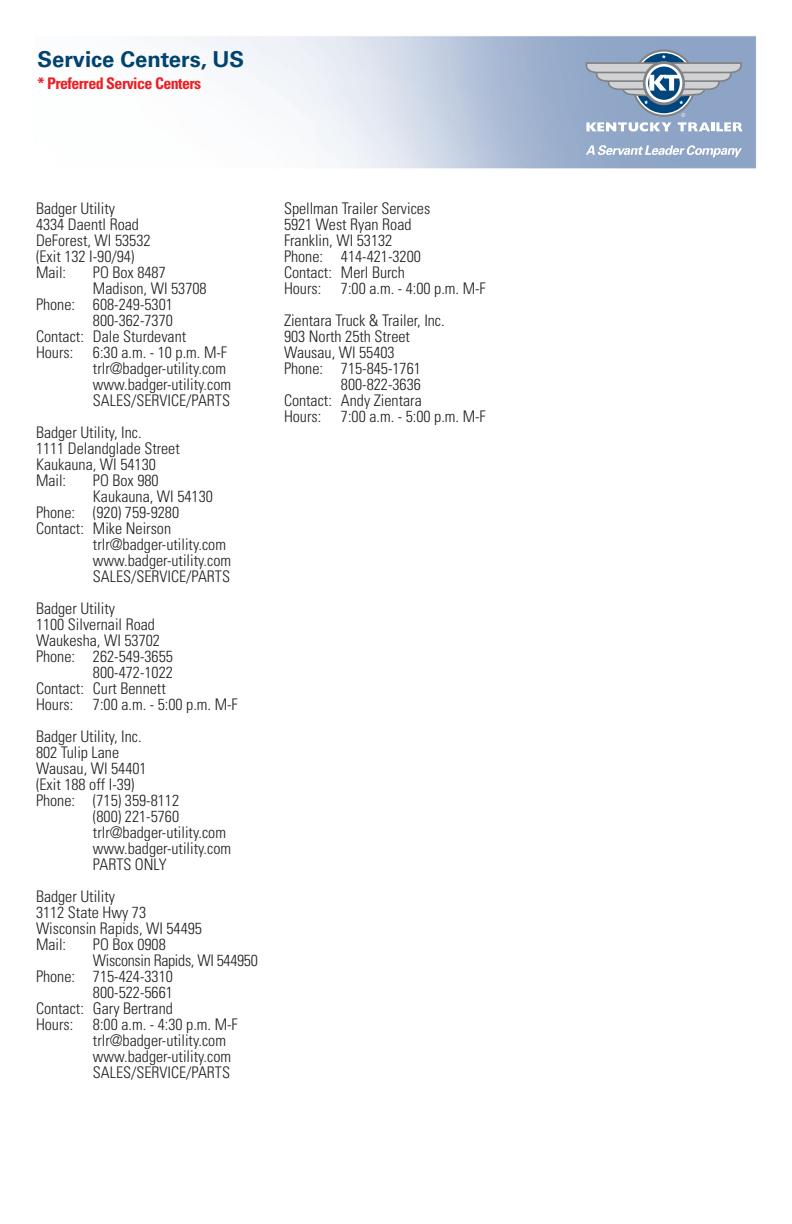
<style>
.page{position:relative;width:792px;height:1224px;background:#fff}
.page>*{position:absolute;margin:0;border:0;box-sizing:border-box;transform-origin:0 0}
.t1{font:700 22px "Univers";color:#004270}
.t2{font:300 condensed 16px/16px "Univers";color:#231f20}
.t3{font:700 condensed 16px "Univers";letter-spacing:-.035em;color:#ee1d23}
.t4{font:300 condensed 16px "Univers";letter-spacing:-.02em;color:#231f20}
</style>
<div class="page">
<svg style="left:586px;top:122px;width:86px;height:9px"></svg>
<svg style="left:632px;top:49px;width:64px;height:68px"></svg>
<svg style="left:634px;top:52px;width:59px;height:62px"></svg>
<svg style="left:678px;top:113px;width:65px;height:18px"></svg>
<svg style="left:586px;top:55px;width:156px;height:49px;background:#96a7bb"></svg>
<svg style="left:586px;top:145px;width:156px;height:12px"></svg>
<h1 class="t1" style="left:38px;top:51px;width:208px">Service Centers, US</h1>
<p class="t3" style="left:38px;top:78px;width:165px">* Preferred Service Centers</p>
<p class="t2" style="left:36px;top:202px;width:116px">Badger Utility<br>4334 Daentl Road<br>DeForest, WI 53532 (Exit 132 I-90/94)<br>Mail:</p>
<p class="t2" style="left:93px;top:266px;width:74px">PO Box 8487</p>
<p class="t2" style="left:93px;top:282px;width:115px">Madison, WI 53708</p>
<p class="t2" style="left:36px;top:298px;width:138px">Phone: 608-249-5301</p>
<p class="t2" style="left:93px;top:314px;width:81px">800-362-7370</p>
<p class="t2" style="left:36px;top:330px;width:152px">Contact: Dale Sturdevant</p>
<p class="t2" style="left:36px;top:346px;width:193px">Hours: 6:30 a.m. - 10 p.m. M-F</p>
<p class="t2" style="left:93px;top:362px;width:135px">trlr@badger-utility.com</p>
<p class="t2" style="left:93px;top:378px;width:140px">www.badger-utility.com</p>
<p class="t2" style="left:93px;top:394px;width:139px">SALES/SERVICE/PARTS</p>
<p class="t2" style="left:36px;top:426px;width:145px">Badger Utility, Inc.<br>1111 Delandglade Street<br>Kaukauna, WI 54130<br>Mail:</p>
<p class="t2" style="left:93px;top:474px;width:67px">PO Box 980</p>
<p class="t2" style="left:93px;top:490px;width:121px">Kaukauna, WI 54130</p>
<p class="t2" style="left:36px;top:506px;width:145px">Phone: (920) 759-9280</p>
<p class="t2" style="left:36px;top:522px;width:137px">Contact: Mike Neirson</p>
<p class="t2" style="left:93px;top:538px;width:135px">trlr@badger-utility.com</p>
<p class="t2" style="left:93px;top:554px;width:140px">www.badger-utility.com</p>
<p class="t2" style="left:93px;top:570px;width:139px">SALES/SERVICE/PARTS</p>
<p class="t2" style="left:36px;top:602px;width:81px">Badger Utility</p>
<p class="t2" style="left:36px;top:618px;width:121px">1100 Silvernail Road</p>
<p class="t2" style="left:36px;top:634px;width:126px">Waukesha, WI 53702</p>
<p class="t2" style="left:36px;top:650px;width:138px">Phone: 262-549-3655</p>
<p class="t2" style="left:93px;top:666px;width:81px">800-472-1022</p>
<p class="t2" style="left:36px;top:682px;width:131px">Contact: Curt Bennett</p>
<p class="t2" style="left:36px;top:698px;width:203px">Hours: 7:00 a.m. - 5:00 p.m. M-F</p>
<p class="t2" style="left:36px;top:730px;width:107px">Badger Utility, Inc.</p>
<p class="t2" style="left:36px;top:746px;width:85px">802 Tulip Lane</p>
<p class="t2" style="left:36px;top:762px;width:112px">Wausau, WI 54401</p>
<p class="t2" style="left:36px;top:778px;width:100px">(Exit 188 off I-39)</p>
<p class="t2" style="left:36px;top:794px;width:145px">Phone: (715) 359-8112</p>
<p class="t2" style="left:93px;top:810px;width:88px">(800) 221-5760</p>
<p class="t2" style="left:93px;top:826px;width:135px">trlr@badger-utility.com</p>
<p class="t2" style="left:93px;top:842px;width:140px">www.badger-utility.com</p>
<p class="t2" style="left:93px;top:858px;width:75px">PARTS ONLY</p>
<p class="t2" style="left:36px;top:890px;width:168px">Badger Utility<br>3112 State Hwy 73<br>Wisconsin Rapids, WI 54495<br>Mail:</p>
<p class="t2" style="left:93px;top:938px;width:74px">PO Box 0908</p>
<p class="t4" style="left:93px;top:954px;width:166px">Wisconsin Rapids, WI 544950</p>
<p class="t2" style="left:36px;top:970px;width:138px">Phone: 715-424-3310</p>
<p class="t2" style="left:93px;top:986px;width:81px">800-522-5661</p>
<p class="t2" style="left:36px;top:1002px;width:138px">Contact: Gary Bertrand</p>
<p class="t2" style="left:36px;top:1018px;width:203px">Hours: 8:00 a.m. - 4:30 p.m. M-F</p>
<p class="t2" style="left:93px;top:1034px;width:135px">trlr@badger-utility.com</p>
<p class="t2" style="left:93px;top:1050px;width:140px">www.badger-utility.com</p>
<p class="t2" style="left:93px;top:1066px;width:139px">SALES/SERVICE/PARTS</p>
<p class="t2" style="left:284px;top:202px;width:203px">Spellman Trailer Services<br>5921 West Ryan Road<br>Franklin, WI 53132<br>Phone: 414-421-3200<br>Contact: Merl Burch<br>Hours: 7:00 a.m. - 4:00 p.m. M-F</p>
<p class="t2" style="left:284px;top:314px;width:162px">Zientara Truck &amp; Trailer, Inc.<br>903 North 25th Street<br>Wausau, WI 55403<br>Phone: 715-845-1761</p>
<p class="t2" style="left:284px;top:378px;width:203px;text-indent:57px">800-822-3636<br>Contact: Andy Zientara<br>Hours: 7:00 a.m. - 5:00 p.m. M-F</p>
</div>
